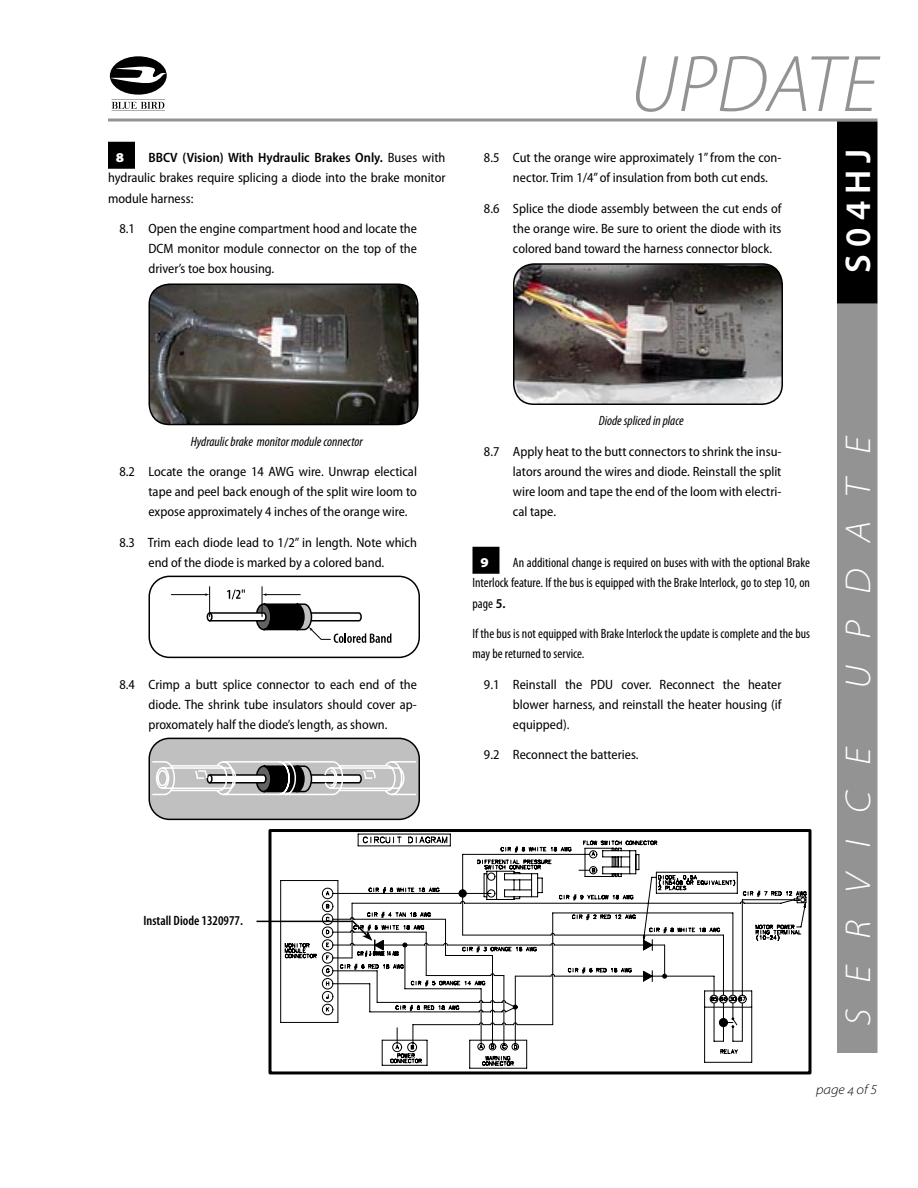
<style>
.page{position:relative;width:918px;height:1188px;background:#fff}
.page>*{position:absolute;margin:0;border:0;box-sizing:border-box;transform-origin:0 0}
.t1{font:italic 300 81px "Myriad Pro";color:#939393}
.SideBarTitle{font:italic 300 semi-expanded 36px "Myriad Pro";letter-spacing:.73em;color:#fff}
.SideBarTitle-2{font:600 36px "Myriad Pro";letter-spacing:.2em;color:#fff}
.Body_Indent_Numbered{font:semi-condensed 13.5px/20.2px "Myriad Pro";color:#000;text-align:justify}
.Procedure_Step_First{font:condensed 13.5px/20.2px "Myriad Pro";color:#000;text-align:justify}
.Procedure_Step_First-2{font:semi-condensed 13.5px/20.2px "Myriad Pro";color:#000;text-align:justify}
.Procedure_Step_Body{font:condensed 13.5px/20.2px "Myriad Pro";color:#000}
.Caption_Centered{font:italic condensed 13.5px "Myriad Pro";color:#000}
.Photo_Callout{font:600 condensed 13.5px "Myriad Pro";color:#000}
.t2{font:italic 300 semi-expanded 13.5px "Myriad Pro";color:#000}
.Procedure_Step_First-3{font:900 semi-expanded 13.5px "Myriad Pro";color:#fff}
.s1{font-weight:600}
.s2{font-weight:600;font-stretch:semi-condensed}
</style>
<div class="page">
<svg style="left:108px;top:118px;width:770px;height:4px;background:#acacac"></svg>
<svg style="left:110px;top:56px;width:57px;height:55px"></svg>
<div style="left:837px;top:122px;width:41px;height:182px;background:#000"></div>
<div style="left:837px;top:304px;width:41px;height:749px;background:#939393"></div>
<div style="left:268px;top:829px;width:544px;height:245px;border:3px solid #000"></div>
<svg style="left:280px;top:834px;width:473px;height:235px"></svg>
<svg style="left:333px;top:848px;width:420px;height:43px"></svg>
<svg style="left:326px;top:891px;width:66px;height:159px"></svg>
<svg style="left:392px;top:986px;width:361px;height:68px"></svg>
<div style="left:719px;top:1019px;width:8px;height:8px;background:#000;border-radius:50%"></div>
<svg style="left:353px;top:852px;width:454px;height:134px"></svg>
<svg style="left:256px;top:920px;width:411px;height:62px"></svg>
<div style="left:108px;top:142px;width:27px;height:27px;background:#000"></div>
<svg style="left:148px;top:283px;width:271px;height:141px;background:#4b4945"></svg>
<svg style="left:148px;top:575px;width:272px;height:82px"></svg>
<svg style="left:148px;top:737px;width:272px;height:82px;background:#b6b6b6"></svg>
<div style="left:472px;top:547px;width:28px;height:27px;background:#000"></div>
<svg style="left:513px;top:263px;width:270px;height:141px;background:#6e6866"></svg>
<p class="Procedure_Step_First-2" style="left:108px;top:148px;width:339px;text-indent:40px"><span class="s1">BBCV (Vision) With Hydraulic Brakes Only.</span> Buses with hydraulic brakes require splicing a diode into the brake monitor module harness:</p>
<p class="Body_Indent_Numbered" style="left:149px;top:219px;width:270px;text-indent:-29px">8.1 Open the engine compartment hood and locate the DCM monitor module connector on the top of the driver’s toe box housing.</p>
<p class="Procedure_Step_First-3" style="left:116px;top:150px;width:10px">8</p>
<h1 class="t1" style="left:629px;top:41px;width:250px">UPDATE</h1>
<p class="Body_Indent_Numbered" style="left:513px;top:148px;width:270px;text-indent:-29px">8.5 Cut the orange wire approximately 1” from the con&shy;nector. Trim 1/4” of insulation from both cut ends.</p>
<p class="Body_Indent_Numbered" style="left:513px;top:198px;width:270px;text-indent:-29px">8.6 Splice the diode assembly between the cut ends of the orange wire. Be sure to orient the diode with its colored band toward the harness connector block.</p>
<p class="SideBarTitle-2" style="left:838px;top:273px;width:126px;rotate:-90deg">S04HJ</p>
<p class="Caption_Centered" style="left:191px;top:434px;width:174px">Hydraulic brake monitor module connector</p>
<p class="Body_Indent_Numbered" style="left:148px;top:462px;width:270px;text-indent:-29px">8.2 Locate the orange 14 AWG wire. Unwrap electical tape and peel back enough of the split wire loom to expose approximately 4 inches of the orange wire.</p>
<p class="Body_Indent_Numbered" style="left:119px;top:532px;width:299px;text-align:center">8.3 Trim each diode lead to 1/2” in length. Note which end of the diode is marked by a colored band.</p>
<p class="Body_Indent_Numbered" style="left:148px;top:674px;width:270px;text-indent:-29px">8.4 Crimp a butt splice connector to each end of the diode. The shrink tube insulators should cover ap&shy;proxomately half the diode’s length, as shown.</p>
<p class="Photo_Callout" style="left:144px;top:913px;width:101px">Install Diode 1320977.</p>
<p class="Caption_Centered" style="left:599px;top:414px;width:86px">Diode spliced in place</p>
<p class="Body_Indent_Numbered" style="left:513px;top:441px;width:270px;text-indent:-29px">8.7 Apply heat to the butt connectors to shrink the insu&shy;lators around the wires and diode. Reinstall the split wire loom and tape the end of the loom with electri&shy;cal tape.</p>
<p class="Procedure_Step_First-3" style="left:480px;top:555px;width:10px">9</p>
<p class="Procedure_Step_First" style="left:472px;top:553px;width:339px;text-indent:40px">An additional change is required on buses with with the optional Brake Interlock feature. If the bus is equipped with the Brake Interlock, go to step 10, on page <span class="s2">5.</span></p>
<p class="Procedure_Step_Body" style="left:472px;top:624px;width:339px">If the bus is not equipped with Brake Interlock the update is complete and the bus may be returned to service.</p>
<p class="Body_Indent_Numbered" style="left:513px;top:674px;width:270px;text-indent:-29px">9.1 Reinstall the PDU cover. Reconnect the heater blower harness, and reinstall the heater housing (if equipped).</p>
<p class="Body_Indent_Numbered" style="left:484px;top:745px;width:156px">9.2 Reconnect the batteries.</p>
<p class="SideBarTitle" style="left:839px;top:689px;width:255px;rotate:-90deg">UPDATE</p>
<p class="SideBarTitle" style="left:839px;top:1026px;width:281px;rotate:-90deg">SERVICE</p>
<p class="t2" style="left:816px;top:1082px;width:62px">page of 5</p>
</div>
